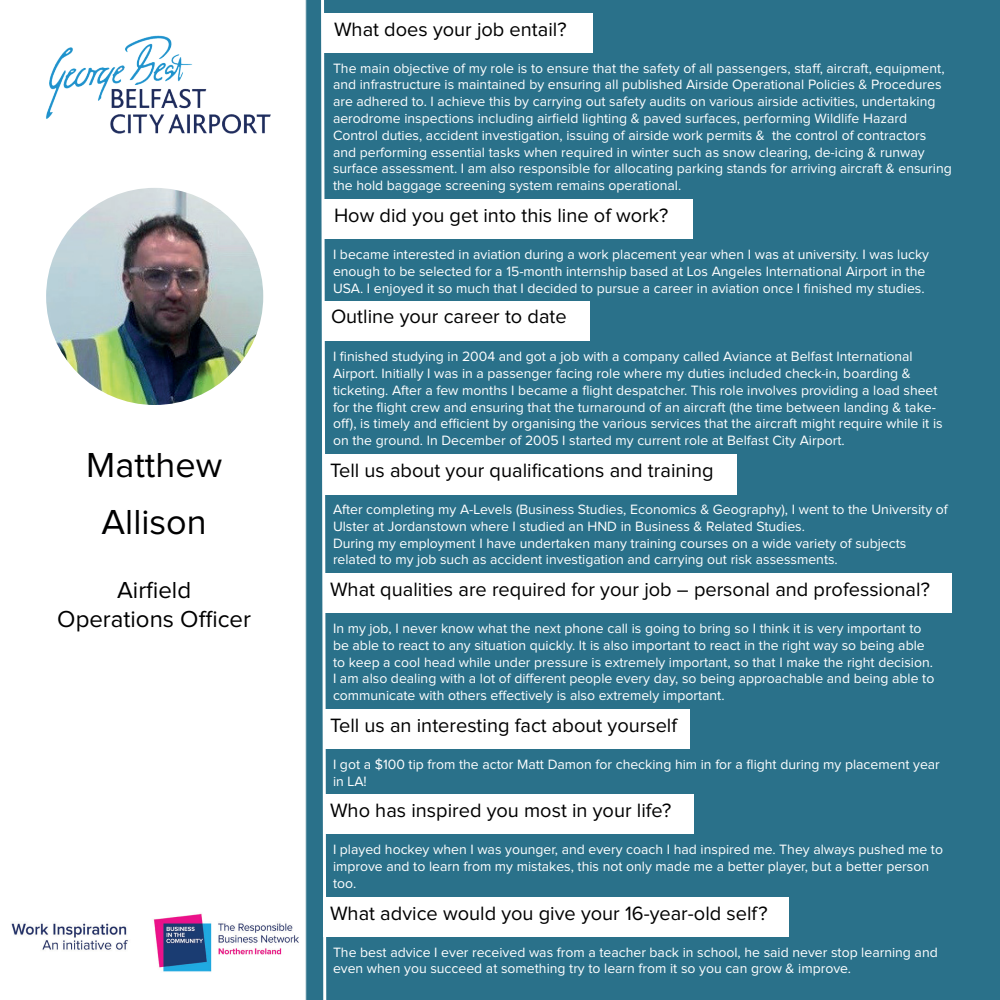
<style>
.page{position:relative;width:1000px;height:1000px;background:#fff}
.page>*{position:absolute;margin:0;border:0;box-sizing:border-box;transform-origin:0 0}
.t1{font:36px/56.4px "Proxima Nova";color:#000001;text-align:center}
.t2{font:24px/28.8px "Proxima Nova";color:#000001;text-align:center}
.t3{font:20px "Proxima Nova";color:#000001}
.t4{font:14px/16.8px "Proxima Nova";color:#fff}
</style>
<div class="page">
<div style="left:305px;top:0;width:695px;height:1000px;background:#2a718a"></div>
<svg style="left:319px;top:0;width:9px;height:1000px"></svg>
<img style="left:46px;top:188px;width:217px;height:217px;border-radius:109px">
<div style="left:323px;top:13px;width:270px;height:40px;background:#fff"></div>
<div style="left:323px;top:199px;width:370px;height:40px;background:#fff"></div>
<div style="left:323px;top:301px;width:267px;height:40px;background:#fff"></div>
<div style="left:323px;top:454px;width:414px;height:40px;background:#fff"></div>
<img style="left:46px;top:36px;width:225px;height:98px">
<div style="left:323px;top:709px;width:367px;height:40px;background:#fff"></div>
<div style="left:323px;top:573px;width:629px;height:40px;background:#fff"></div>
<div style="left:323px;top:897px;width:466px;height:40px;background:#fff"></div>
<div style="left:323px;top:794px;width:371px;height:40px;background:#fff"></div>
<img style="left:11px;top:913px;width:288px;height:59px">
<h1 class="t1" style="left:86px;top:438px;width:137px">Matthew<br>Allison</h1>
<h2 class="t2" style="left:57px;top:577px;width:195px">Airfield<br>Operations Officer</h2>
<h3 class="t3" style="left:334px;top:18px;width:234px">What does your job entail?</h3>
<p class="t4" style="left:333px;top:60px;width:620px">The main objective of my role is to ensure that the safety of all passengers, staff, aircraft, equipment, and infrastructure is maintained by ensuring all published Airside Operational Policies &amp; Procedures are adhered to. I achieve this by carrying out safety audits on various airside activities, undertaking aerodrome inspections including airfield lighting &amp; paved surfaces, performing Wildlife Hazard Control duties, accident investigation, issuing of airside work permits &amp; the control of contractors and performing essential tasks when required in winter such as snow clearing, de-icing &amp; runway surface assessment. I am also responsible for allocating parking stands for arriving aircraft &amp; ensuring the hold baggage screening system remains operational.</p>
<h3 class="t3" style="left:334px;top:204px;width:336px">How did you get into this line of work?</h3>
<p class="t4" style="left:333px;top:246px;width:598px">I became interested in aviation during a work placement year when I was at university. I was lucky enough to be selected for a 15-month internship based at Los Angeles International Airport in the<br>USA. I enjoyed it so much that I decided to pursue a career in aviation once I finished my studies.</p>
<h3 class="t3" style="left:331px;top:305px;width:237px">Outline your career to date</h3>
<p class="t4" style="left:333px;top:349px;width:611px">I finished studying in 2004 and got a job with a company called Aviance at Belfast International Airport. Initially I was in a passenger facing role where my duties included check-in, boarding &amp; ticketing. After a few months I became a flight despatcher. This role involves providing a load sheet for the flight crew and ensuring that the turnaround of an aircraft (the time between landing &amp; take&shy;off), is timely and efficient by organising the various services that the aircraft might require while it is on the ground. In December of 2005 I started my current role at Belfast City Airport.</p>
<h3 class="t3" style="left:330px;top:459px;width:385px">Tell us about your qualifications and training</h3>
<p class="t4" style="left:333px;top:501px;width:616px">After completing my A-Levels (Business Studies, Economics &amp; Geography), I went to the University of Ulster at Jordanstown where I studied an HND in Business &amp; Related Studies.<br>During my employment I have undertaken many training courses on a wide variety of subjects related to my job such as accident investigation and carrying out risk assessments.</p>
<h3 class="t3" style="left:330px;top:578px;width:601px">What qualities are required for your job – personal and professional?</h3>
<p class="t4" style="left:333px;top:620px;width:603px">In my job, I never know what the next phone call is going to bring so I think it is very important to be able to react to any situation quickly. It is also important to react in the right way so being able to keep a cool head while under pressure is extremely important, so that I make the right decision.<br>I am also dealing with a lot of different people every day, so being approachable and being able to communicate with others effectively is also extremely important.</p>
<h3 class="t3" style="left:330px;top:714px;width:349px">Tell us an interesting fact about yourself</h3>
<p class="t4" style="left:333px;top:756px;width:608px">I got a $100 tip from the actor Matt Damon for checking him in for a flight during my placement year in LA!</p>
<h3 class="t3" style="left:330px;top:800px;width:343px">Who has inspired you most in your life?</h3>
<p class="t4" style="left:333px;top:842px;width:612px">I played hockey when I was younger, and every coach I had inspired me. They always pushed me to improve and to learn from my mistakes, this not only made me a better player, but a better person too.</p>
<h3 class="t3" style="left:330px;top:902px;width:439px">What advice would you give your 16-year-old self?</h3>
<p class="t4" style="left:333px;top:944px;width:606px">The best advice I ever received was from a teacher back in school, he said never stop learning and even when you succeed at something try to learn from it so you can grow &amp; improve.</p>
</div>
